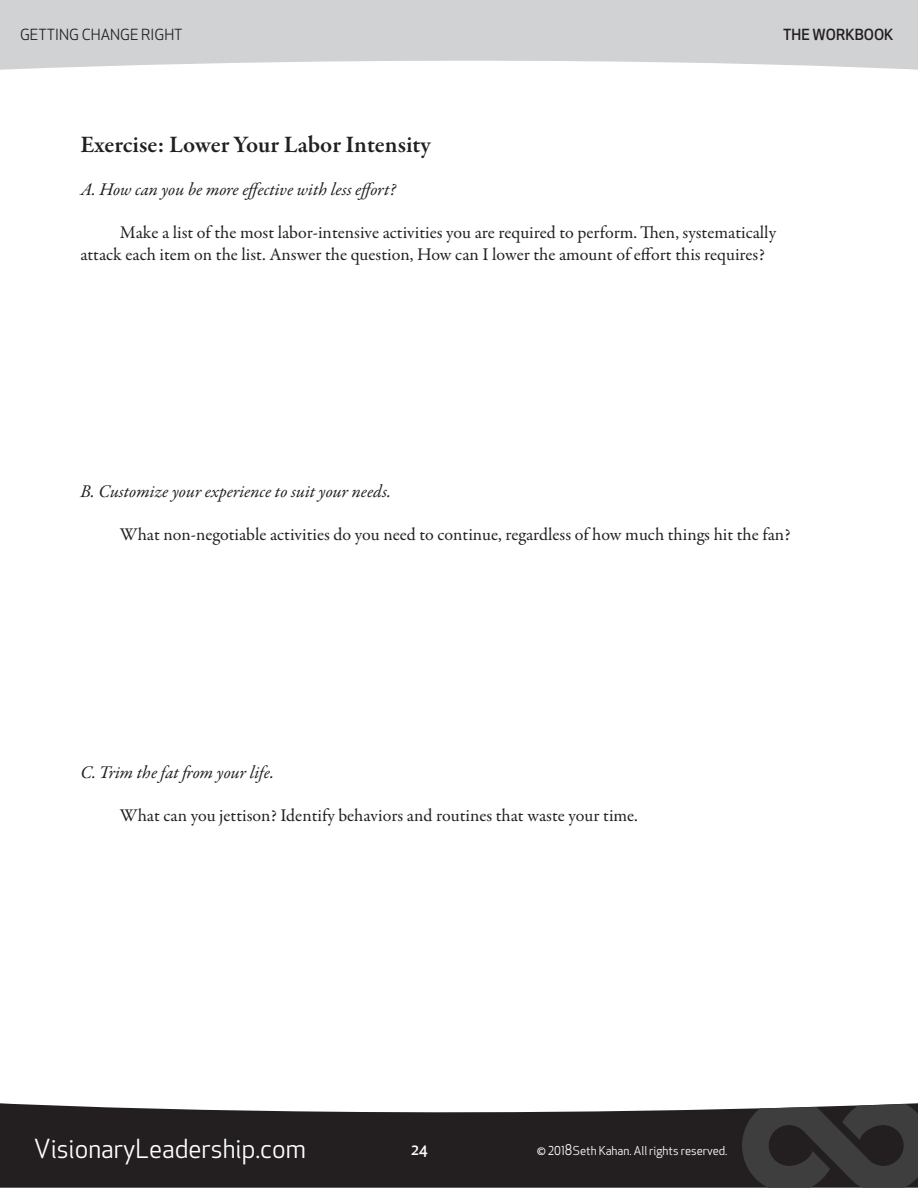
<style>
.page{position:relative;width:918px;height:1188px;background:#fff}
.page>*{position:absolute;margin:0;border:0;box-sizing:border-box;transform-origin:0 0}
.t1{font:25.65px "Apex New";color:#fff}
.t2{font:600 24px "Garamond Premr Pro";color:#231f20}
.t3{font:18px/21.6px "Garamond Premr Pro";color:#231f20}
.t4{font:italic 18px "Garamond Premr Pro";color:#231f20}
.t5{font:15px "Apex New";color:#231f20}
.t6{font:500 15px "Apex New";color:#231f20}
.t7{font:500 15px "Apex New";color:#fff}
.t8{font:12px "Apex New";color:#fff}
.s1{font-size:14.4px}
</style>
<div class="page">
<svg style="left:0;top:0;width:918px;height:70px;fill:#d1d2d4"></svg>
<svg style="left:0;top:1103px;width:742px;height:85px;fill:#231f20"></svg>
<svg style="left:742px;top:1103px;width:176px;height:85px"></svg>
<p class="t5" style="left:20px;top:25px;width:164px">GETTING CHANGE RIGHT</p>
<p class="t6" style="left:783px;top:24px;width:112px">THE WORKBOOK</p>
<h2 class="t2" style="left:80px;top:129px;width:352px">Exercise: Lower Your Labor Intensity</h2>
<p class="t4" style="left:80px;top:178px;width:317px">A. How can you be more effective with less effort?</p>
<p class="t3" style="left:80px;top:222px;width:697px;text-indent:40px">Make a list of the most labor-intensive activities you are required to perform.Then, systematically attack each item on the list. Answer the question, How can I lower the amount of effort this requires?</p>
<p class="t4" style="left:80px;top:480px;width:312px">B. Customize your experience to suit your needs.</p>
<p class="t3" style="left:120px;top:524px;width:672px">What non-negotiable activities do you need to continue, regardless of how much things hit the fan?</p>
<p class="t4" style="left:80px;top:761px;width:195px">C.Trim the fat from your life.</p>
<p class="t3" style="left:120px;top:805px;width:520px">What can you jettison? Identify behaviors and routines that waste your time.</p>
<h1 class="t1" style="left:34px;top:1133px;width:273px">VisionaryLeadership.com</h1>
<p class="t7" style="left:411px;top:1140px;width:18px">24</p>
<p class="t8" style="left:537px;top:1143px;width:192px">© <span class="s1">2018</span> Seth Kahan. All rights reserved.</p>
</div>
